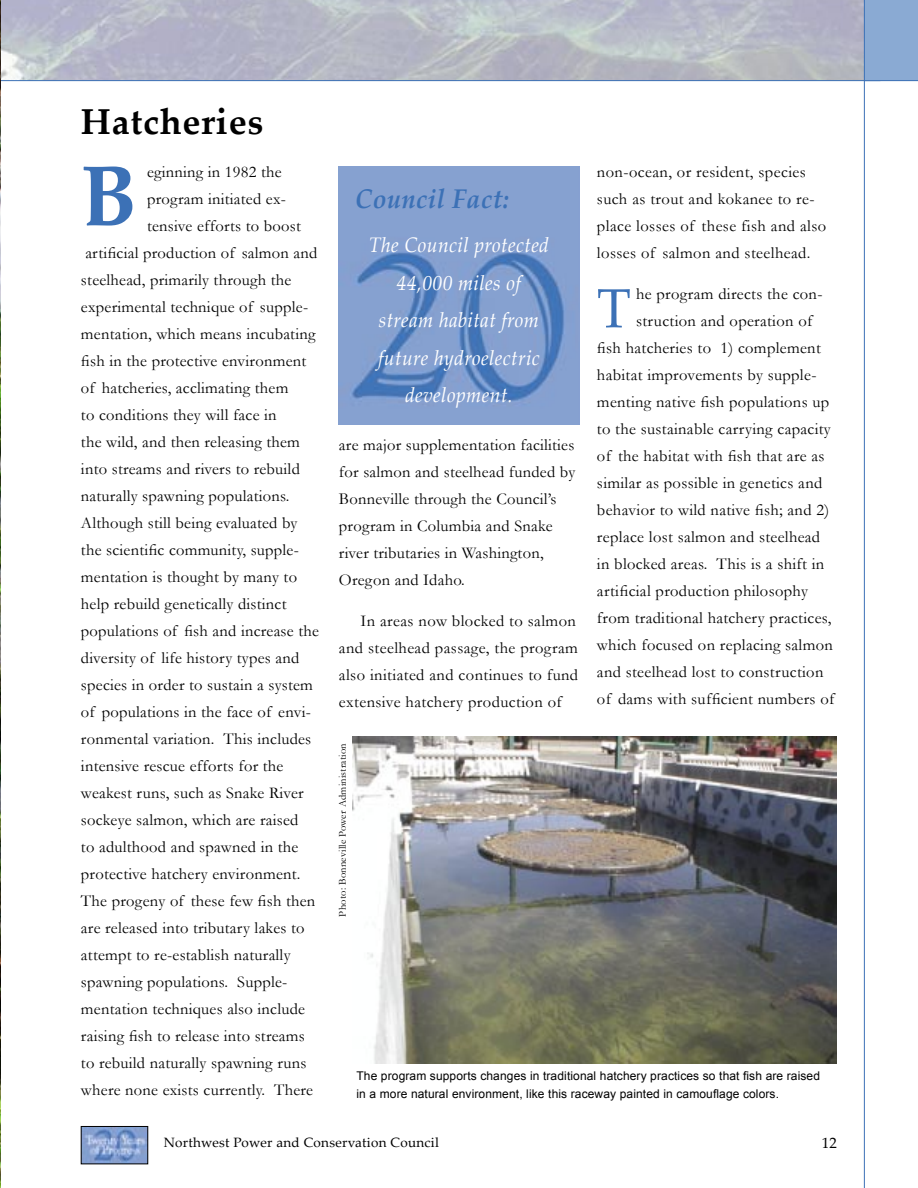
<style>
.page{position:relative;width:918px;height:1188px;background:#fff}
.page>*{position:absolute;margin:0;border:0;box-sizing:border-box;transform-origin:0 0}
.body{font:700 85.05px "Palatino Linotype";color:#3c71b6}
.body-2{font:55.35px "Palatino Linotype";color:#3c71b6}
.header_1{font:700 36px "Palatino Linotype";letter-spacing:.02em;color:#000}
.t1{font:italic 700 27px "Palatino Linotype";letter-spacing:.02em;color:#3c71b6;scale:.93 1}
.pull_quote{font:italic 21px/37.5px "Palatino Linotype";letter-spacing:.02em;color:#fff;text-align:center;scale:.93 1}
.body-3{font:16.5px/27px "Garamond";letter-spacing:.015em;color:#000}
.t2{font:15px "Palatino Linotype";color:#000}
.t3{font:13.5px "Palatino Linotype";letter-spacing:.02em;color:#000}
.t4{font:12px/18px "Arial";letter-spacing:.01em;color:#000}
.header_1-2{font:10.5px "Garamond";letter-spacing:.02em;color:#000}
</style>
<div class="page">
<svg style="left:1px;top:0;width:863px;height:81px;background:#b6b9c6"></svg>
<img style="left:83px;top:1128px;width:63px;height:34px">
<div style="left:81px;top:1126px;width:67px;height:38px;border:1px solid #000"></div>
<div style="left:864px;top:0;width:54px;height:81px;background:#8aaad3"></div>
<hr style="left:864px;top:80px;width:54px;height:1px;background:#3c71b6">
<hr style="left:864px;top:0;width:1px;height:1188px;background:#3c71b6">
<img style="left:339px;top:166px;width:240px;height:258px">
<img style="left:353px;top:736px;width:484px;height:328px">
<img style="left:0;top:0;width:1px;height:1188px">
<p class="header_1" style="left:81px;top:97px;width:184px">Hatcheries</p>
<p class="body" style="left:81px;top:136px;width:58px">B</p>
<p class="body-3" style="left:147px;top:158px;width:136px">eginning in 1982 the</p>
<p class="body-3" style="left:147px;top:185px;width:141px">program initiated ex-</p>
<p class="body-3" style="left:147px;top:212px;width:155px">tensive efforts to boost</p>
<p class="body-3" style="left:85px;top:239px;width:234px">artificial production of salmon and</p>
<p class="body-3" style="left:81px;top:266px;width:212px">steelhead, primarily through the</p>
<p class="body-3" style="left:81px;top:293px;width:229px">experimental technique of supple-</p>
<p class="body-3" style="left:81px;top:320px;width:236px">mentation, which means incubating</p>
<p class="body-3" style="left:81px;top:347px;width:227px">fish in the protective environment</p>
<p class="body-3" style="left:81px;top:374px;width:209px">of hatcheries, acclimating them</p>
<p class="body-3" style="left:81px;top:401px;width:197px">to conditions they will face in</p>
<p class="body-3" style="left:81px;top:428px;width:221px">the wild, and then releasing them</p>
<p class="body-3" style="left:81px;top:455px;width:220px">into streams and rivers to rebuild</p>
<p class="body-3" style="left:81px;top:482px;width:210px">naturally spawning populations.</p>
<p class="body-3" style="left:81px;top:509px;width:218px">Although still being evaluated by</p>
<p class="body-3" style="left:81px;top:536px;width:219px">the scientific community, supple-</p>
<p class="body-3" style="left:81px;top:563px;width:218px">mentation is thought by many to</p>
<p class="body-3" style="left:81px;top:590px;width:207px">help rebuild genetically distinct</p>
<p class="body-3" style="left:81px;top:617px;width:240px">populations of fish and increase the</p>
<p class="body-3" style="left:81px;top:644px;width:220px">diversity of life history types and</p>
<p class="body-3" style="left:81px;top:671px;width:234px">species in order to sustain a system</p>
<p class="body-3" style="left:81px;top:698px;width:232px">of populations in the face of envi-</p>
<p class="body-3" style="left:81px;top:725px;width:232px">ronmental variation. This includes</p>
<p class="body-3" style="left:81px;top:752px;width:204px">intensive rescue efforts for the</p>
<p class="body-3" style="left:81px;top:779px;width:224px">weakest runs, such as Snake River</p>
<p class="body-3" style="left:81px;top:806px;width:219px">sockeye salmon, which are raised</p>
<p class="body-3" style="left:81px;top:833px;width:219px">to adulthood and spawned in the</p>
<p class="body-3" style="left:81px;top:860px;width:221px">protective hatchery environment.</p>
<p class="body-3" style="left:81px;top:887px;width:236px">The progeny of these few fish then</p>
<p class="body-3" style="left:81px;top:914px;width:225px">are released into tributary lakes to</p>
<p class="body-3" style="left:81px;top:941px;width:211px">attempt to re-establish naturally</p>
<p class="body-3" style="left:81px;top:968px;width:208px">spawning populations. Supple-</p>
<p class="body-3" style="left:81px;top:995px;width:226px">mentation techniques also include</p>
<p class="body-3" style="left:81px;top:1022px;width:225px">raising fish to release into streams</p>
<p class="body-3" style="left:81px;top:1049px;width:227px">to rebuild naturally spawning runs</p>
<p class="body-3" style="left:81px;top:1076px;width:234px">where none exists currently. There</p>
<p class="t1" style="left:355px;top:180px;width:167px">Council Fact:</p>
<p class="pull_quote" style="left:369px;top:225px;width:195px">The Council protected<br>44,000 miles of stream habitat from future hydroelectric development.</p>
<p class="body-3" style="left:339px;top:431px;width:238px">are major supplementation facilities for salmon and steelhead funded by<br>Bonneville through the Council’s program in Columbia and Snake river tributaries in Washington,<br>Oregon and Idaho.</p>
<p class="body-3" style="left:339px;top:607px;width:241px;text-indent:22px">In areas now blocked to salmon and steelhead passage, the program also initiated and continues to fund extensive hatchery production of</p>
<p class="header_1-2" style="left:336px;top:917px;width:175px;rotate:-90deg">Photo: Bonneville Power Administration</p>
<p class="body-3" style="left:597px;top:158px;width:231px">non-ocean, or resident, species such as trout and kokanee to re&shy;place losses of these fish and also losses of salmon and steelhead.</p>
<p class="body-2" style="left:597px;top:269px;width:35px">T</p>
<p class="body-3" style="left:636px;top:280px;width:188px">he program directs the con-</p>
<p class="body-3" style="left:636px;top:307px;width:178px">struction and operation of</p>
<p class="body-3" style="left:597px;top:334px;width:225px">fish hatcheries to 1) complement</p>
<p class="body-3" style="left:597px;top:361px;width:221px">habitat improvements by supple-</p>
<p class="body-3" style="left:597px;top:388px;width:234px">menting native fish populations up</p>
<p class="body-3" style="left:597px;top:415px;width:235px">to the sustainable carrying capacity</p>
<p class="body-3" style="left:597px;top:442px;width:229px">of the habitat with fish that are as</p>
<p class="body-3" style="left:597px;top:469px;width:227px">similar as possible in genetics and</p>
<p class="body-3" style="left:597px;top:496px;width:234px">behavior to wild native fish; and 2)</p>
<p class="body-3" style="left:597px;top:523px;width:225px">replace lost salmon and steelhead</p>
<p class="body-3" style="left:597px;top:550px;width:229px">in blocked areas. This is a shift in</p>
<p class="body-3" style="left:597px;top:577px;width:212px">artificial production philosophy</p>
<p class="body-3" style="left:597px;top:604px;width:236px">from traditional hatchery practices,</p>
<p class="body-3" style="left:597px;top:631px;width:237px">which focused on replacing salmon</p>
<p class="body-3" style="left:597px;top:658px;width:228px">and steelhead lost to construction</p>
<p class="body-3" style="left:597px;top:685px;width:239px">of dams with sufficient numbers of</p>
<p class="t4" style="left:356px;top:1067px;width:465px">The program supports changes in traditional hatchery practices so that fish are raised in a more natural environment, like this raceway painted in camouflage colors.</p>
<p class="t3" style="left:164px;top:1133px;width:277px">Northwest Power and Conservation Council</p>
<p class="t2" style="left:822px;top:1132px;width:17px">12</p>
</div>
